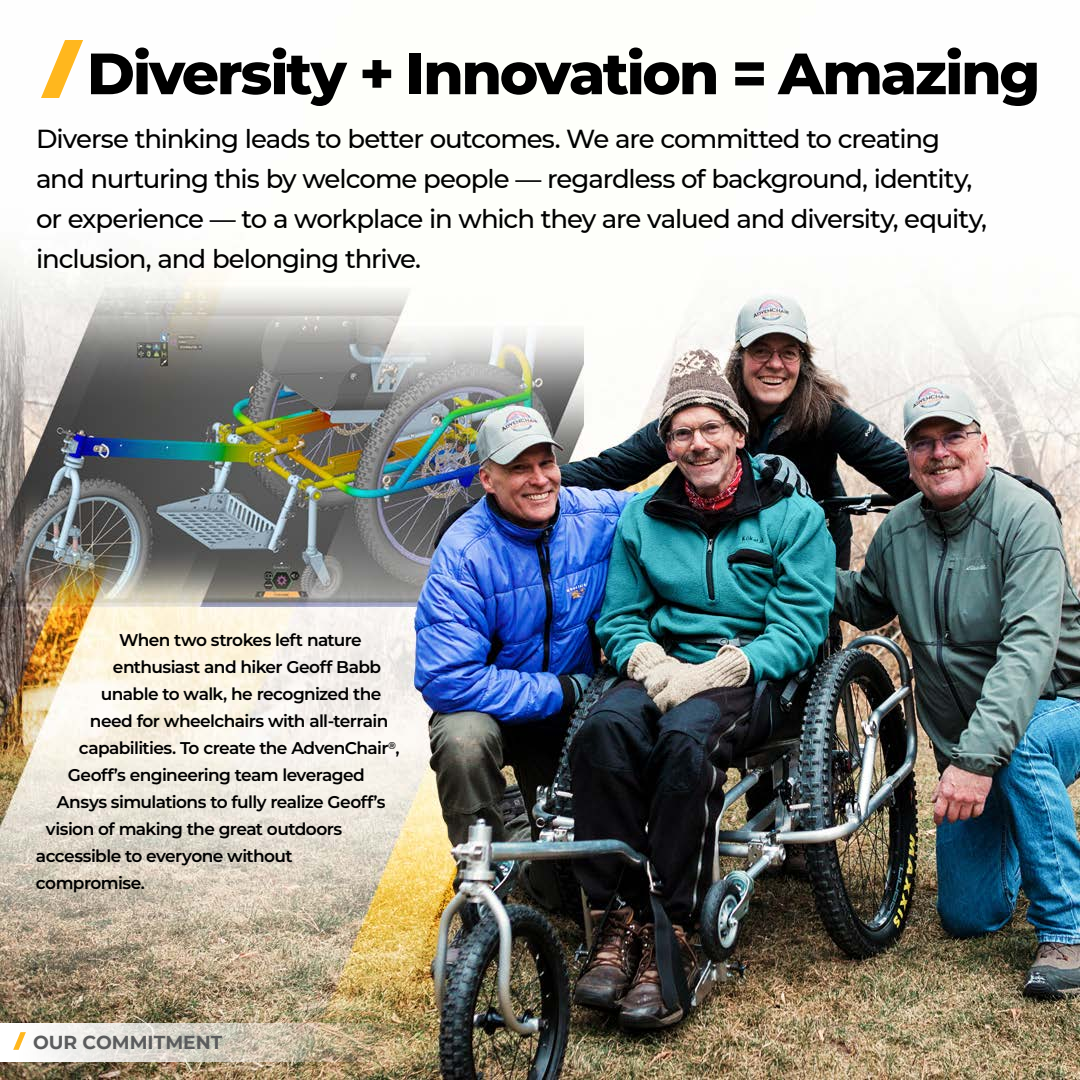
<style>
.page{position:relative;width:1080px;height:1080px;background:#fff}
.page>*{position:absolute;margin:0;border:0;box-sizing:border-box;transform-origin:0 0}
.t1{font:800 58.1px "Montserrat";letter-spacing:-.04em;color:#000}
.t2{font:500 26px/40px "Montserrat";letter-spacing:-.04em;color:#000}
.t3{font:700 18.7px "Montserrat";color:#5b5c5d}
.t4{font:600 17px "Montserrat";letter-spacing:-.035em;color:#000}
</style>
<div class="page">
<img style="left:0;top:248px;width:1080px;height:832px">
<svg style="left:41px;top:40px;width:42px;height:58px"></svg>
<svg style="left:0;top:1023px;width:430px;height:39px"></svg>
<svg style="left:13px;top:1032px;width:13px;height:18px"></svg>
<h1 class="t1" style="left:87px;top:31px;width:955px">Diversity + Innovation = Amazing</h1>
<p class="t2" style="left:36px;top:117px;width:953px">Diverse thinking leads to better outcomes. We are committed to creating and nurturing this by welcome people — regardless of background, identity, or experience — to a workplace in which they are valued and diversity, equity, inclusion, and belonging thrive.</p>
<p class="t4" style="left:119px;top:628px;width:244px">When two strokes left nature</p>
<p class="t4" style="left:113px;top:655px;width:270px">enthusiast and hiker Geoff Babb</p>
<p class="t4" style="left:101px;top:682px;width:282px">unable to walk, he recognized the</p>
<p class="t4" style="left:90px;top:709px;width:300px">need for wheelchairs with all-terrain</p>
<p class="t4" style="left:79px;top:736px;width:322px">capabilities. To create the AdvenChair<sup>®</sup>,</p>
<p class="t4" style="left:68px;top:763px;width:299px">Geoff’s engineering team leveraged</p>
<p class="t4" style="left:57px;top:790px;width:330px">Ansys simulations to fully realize Geoff’s</p>
<p class="t4" style="left:46px;top:817px;width:298px">vision of making the great outdoors</p>
<p class="t4" style="left:36px;top:844px;width:258px">accessible to everyone without</p>
<p class="t4" style="left:36px;top:871px;width:111px">compromise.</p>
<p class="t3" style="left:33px;top:1029px;width:191px">OUR COMMITMENT</p>
</div>
